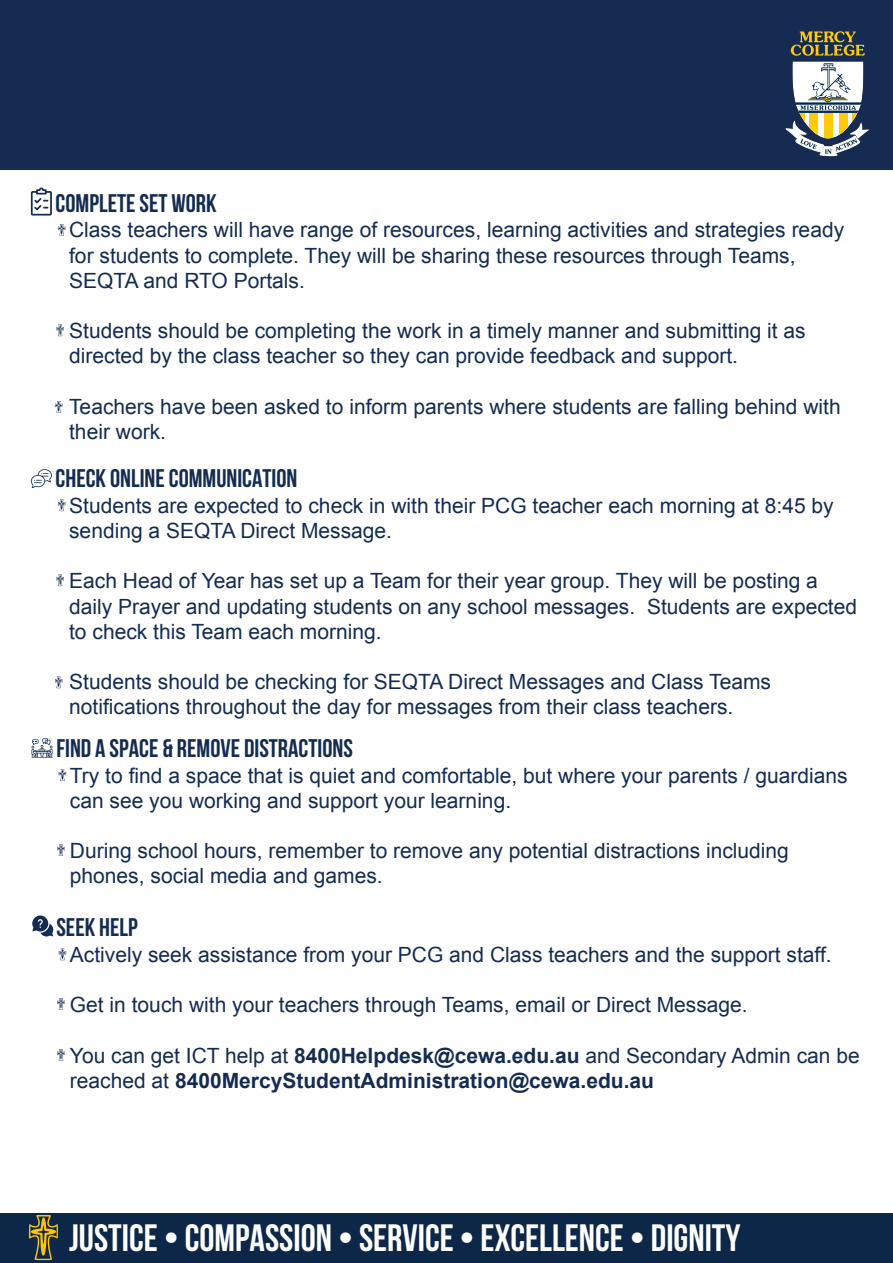
<style>
.page{position:relative;width:893px;height:1263px;background:#fff}
.page>*{position:absolute;margin:0;border:0;box-sizing:border-box;transform-origin:0 0}
.t1{font:700 38.1px "Bebas Neue";color:#fff}
.t2{font:700 25.5px "Bebas Neue";color:#142c52}
.t3{font:21px/25.2px "Arial";color:#142c52}
.t4{font:700 21px/25.2px "Arial";color:#142c52}
.s1{font-weight:400}
</style>
<div class="page">
<div style="left:0;top:1213px;width:893px;height:50px;background:#0d2748"></div>
<svg style="left:29px;top:1215px;width:29px;height:45px"></svg>
<svg style="left:58px;top:224px;width:8px;height:12px"></svg>
<svg style="left:56px;top:324px;width:8px;height:12px"></svg>
<svg style="left:55px;top:401px;width:8px;height:12px"></svg>
<div style="left:0;top:0;width:893px;height:170px;background:#152b52"></div>
<svg style="left:786px;top:31px;width:83px;height:125px"></svg>
<svg style="left:31px;top:188px;width:21px;height:28px"></svg>
<svg style="left:58px;top:499px;width:8px;height:12px"></svg>
<svg style="left:56px;top:574px;width:8px;height:12px"></svg>
<svg style="left:55px;top:676px;width:8px;height:12px"></svg>
<svg style="left:31px;top:469px;width:21px;height:19px"></svg>
<svg style="left:59px;top:769px;width:7px;height:12px"></svg>
<svg style="left:57px;top:844px;width:8px;height:12px"></svg>
<svg style="left:59px;top:948px;width:7px;height:12px"></svg>
<svg style="left:57px;top:998px;width:8px;height:12px"></svg>
<svg style="left:57px;top:1049px;width:8px;height:12px"></svg>
<svg style="left:32px;top:738px;width:21px;height:20px"></svg>
<svg style="left:32px;top:915px;width:21px;height:21px"></svg>
<p class="t2" style="left:56px;top:189px;width:163px">COMPLETE SET WORK</p>
<p class="t3" style="left:69px;top:218px;width:776px">Class teachers will have range of resources, learning activities and strategies ready for students to complete. They will be sharing these resources through Teams,<br>SEQTA and RTO Portals.</p>
<p class="t3" style="left:69px;top:318px;width:738px">Students should be completing the work in a timely manner and submitting it as directed by the class teacher so they can provide feedback and support.</p>
<p class="t3" style="left:69px;top:394px;width:773px">Teachers have been asked to inform parents where students are falling behind with their work.</p>
<p class="t2" style="left:56px;top:464px;width:243px">CHECK ONLINE COMMUNICATION</p>
<p class="t3" style="left:69px;top:493px;width:766px">Students are expected to check in with their PCG teacher each morning at 8:45 by sending a SEQTA Direct Message.</p>
<p class="t3" style="left:69px;top:569px;width:789px">Each Head of Year has set up a Team for their year group. They will be posting a daily Prayer and updating students on any school messages. Students are expected to check this Team each morning.</p>
<p class="t3" style="left:69px;top:669px;width:703px">Students should be checking for SEQTA Direct Messages and Class Teams notifications throughout the day for messages from their class teachers.</p>
<p class="t2" style="left:56px;top:734px;width:298px">FIND A SPACE &amp; REMOVE DISTRACTIONS</p>
<p class="t3" style="left:70px;top:763px;width:779px">Try to find a space that is quiet and comfortable, but where your parents / guardians can see you working and support your learning.</p>
<p class="t3" style="left:70px;top:838px;width:720px">During school hours, remember to remove any potential distractions including phones, social media and games.</p>
<p class="t2" style="left:56px;top:913px;width:83px">SEEK HELP</p>
<p class="t3" style="left:70px;top:942px;width:763px">Actively seek assistance from your PCG and Class teachers and the support staff.</p>
<p class="t3" style="left:70px;top:992px;width:679px">Get in touch with your teachers through Teams, email or Direct Message.</p>
<p class="t4" style="left:70px;top:1043px;width:791px"><span class="s1">You can get ICT help at</span> 8400Helpdesk@cewa.edu.au <span class="s1">and Secondary Admin can be reached at</span> 8400MercyStudentAdministration@cewa.edu.au</p>
<h1 class="t1" style="left:69px;top:1217px;width:673px">JUSTICE • COMPASSION • SERVICE • EXCELLENCE • DIGNITY</h1>
</div>
